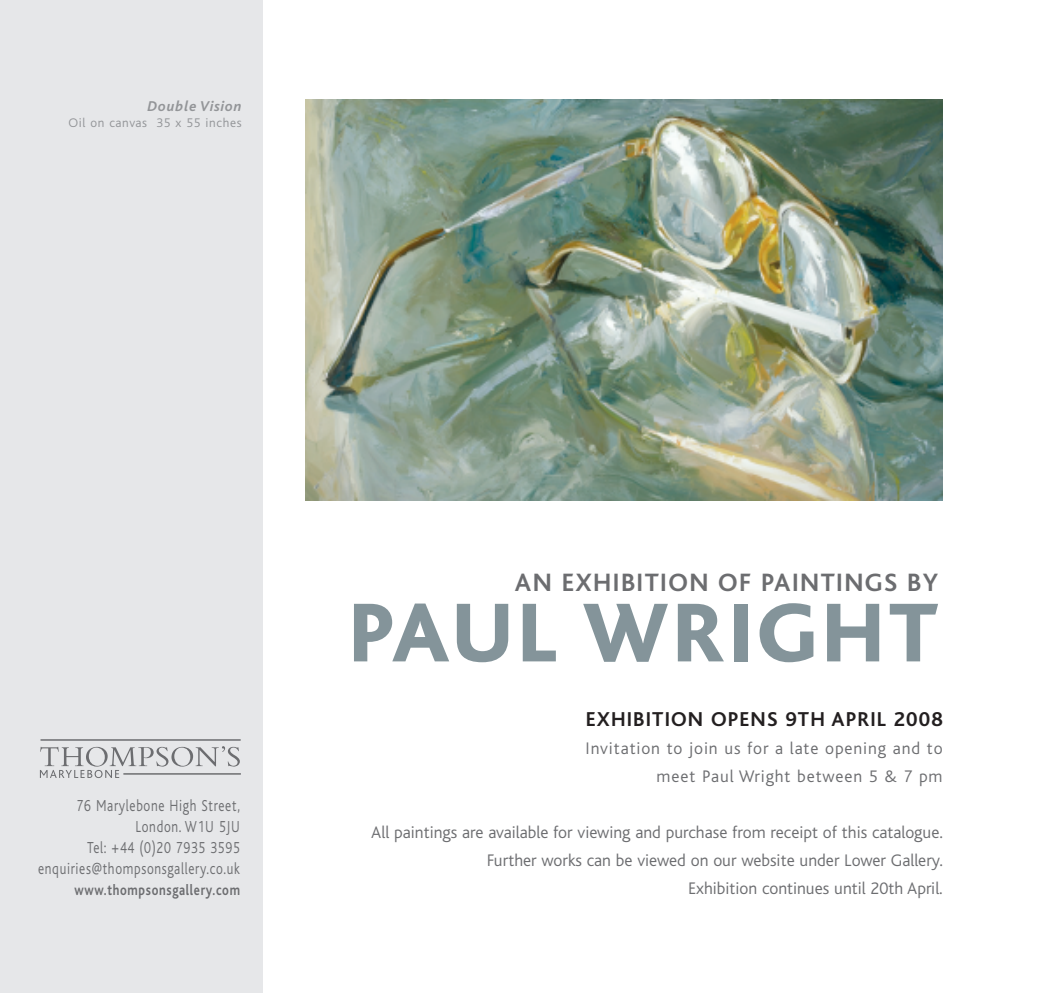
<style>
.page{position:relative;width:1042px;height:993px;background:#fff}
.page>*{position:absolute;margin:0;border:0;box-sizing:border-box;transform-origin:0 0}
.t1{font:800 87.33px "Bliss";letter-spacing:.055em;color:#84949a}
.t2{font:700 26.25px "Bliss";letter-spacing:.055em;color:#6c6d70}
.t3{font:700 21px "Bliss";letter-spacing:.055em;color:#231f20}
.t4{font:300 17.5px/28px "Bliss";color:#6c6d70;text-align:right}
.t5{font:300 17.5px/28px "Bliss";letter-spacing:.05em;color:#6c6d70;text-align:right}
.t6{font:300 16.62px/21px "Bliss";letter-spacing:.05em;color:#6c6d70;text-align:right;scale:.8 1}
.t7{font:700 15.58px "Bliss";letter-spacing:.055em;color:#6c6d70;scale:.8 1}
.t8{font:italic 700 14.88px "Bliss";letter-spacing:.055em;color:#939598}
.t9{font:300 13.12px "Bliss";letter-spacing:.05em;color:#939598}
</style>
<div class="page">
<div style="left:0;top:0;width:263px;height:992px;background:#e6e7e9"></div>
<hr style="left:41px;top:739px;width:200px;height:1px;background:#6c6d70">
<hr style="left:123px;top:773px;width:118px;height:1px;background:#6c6d70">
<svg style="left:40px;top:746px;width:200px;height:31px"></svg>
<img style="left:306px;top:99px;width:636px;height:401px">
<p class="t8" style="left:147px;top:101px;width:96px">Double Vision</p>
<p class="t9" style="left:68px;top:118px;width:175px">Oil on canvas 35 x 55 inches</p>
<p class="t6" style="left:38px;top:796px;width:254px">76 Marylebone High Street,<br>London. W1U 5JU<br>Tel: +44 (0)20 7935 3595 enquiries@thompsonsgallery.co.uk</p>
<p class="t7" style="left:75px;top:884px;width:208px">www.thompsonsgallery.com</p>
<h2 class="t2" style="left:515px;top:574px;width:424px">AN EXHIBITION OF PAINTINGS BY</h2>
<h1 class="t1" style="left:349px;top:603px;width:590px">PAUL WRIGHT</h1>
<p class="t3" style="left:586px;top:712px;width:358px">EXHIBITION OPENS 9TH APRIL 2008</p>
<p class="t5" style="left:585px;top:735px;width:358px">Invitation to join us for a late opening and to meet Paul Wright between 5 &amp; 7 pm</p>
<p class="t4" style="left:371px;top:819px;width:573px">All paintings are available for viewing and purchase from receipt of this catalogue.<br>Further works can be viewed on our website under Lower Gallery.<br>Exhibition continues until 20th April.</p>
</div>
